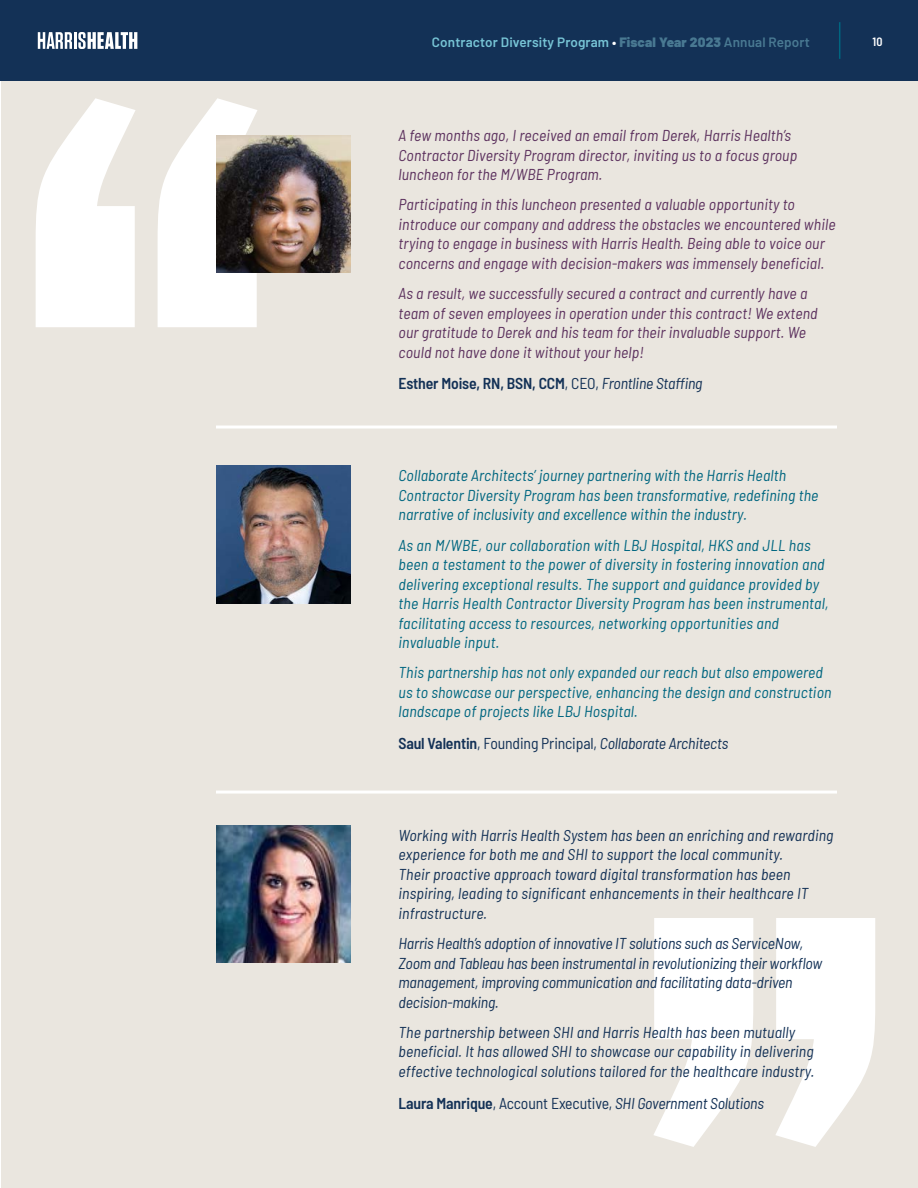
<style>
.page{position:relative;width:918px;height:1188px;background:#fff}
.page>*{position:absolute;margin:0;border:0;box-sizing:border-box;transform-origin:0 0}
.t1{font:italic semi-condensed 15.75px/19.5px "Barlow";letter-spacing:.01em;color:#006680}
.t2{font:italic semi-condensed 15.75px/19.5px "Barlow";letter-spacing:.01em;color:#5c315e}
.t3{font:italic semi-condensed 15.75px/19.5px "Barlow";letter-spacing:.01em;color:#133156}
.t4{font:italic semi-condensed 15.75px/19.5px "Barlow";letter-spacing:-.01em;color:#133156}
.t5{font:600 semi-condensed 15.75px "Barlow";letter-spacing:-.01em;color:#133156}
.t6{font:600 13.5px "Barlow";letter-spacing:.01em;color:#77c4d5}
.t7{font:600 semi-condensed 12px "Barlow";color:#fff}
.s1{color:#fff}
.s2{font-weight:900;color:#497992}
.s3{color:#497992}
.s4{font-weight:400}
.s5{font-weight:400;font-style:italic}
.s6{font-weight:600;font-style:normal}
.s7{font-style:normal}
</style>
<div class="page">
<div style="left:0;top:0;width:918px;height:81px;background:#133156"></div>
<svg style="left:38px;top:32px;width:99px;height:17px"></svg>
<hr style="left:839px;top:22px;width:1px;height:37px;background:#006680">
<div style="left:1px;top:81px;width:917px;height:1107px;background:#eae6df"></div>
<svg style="left:36px;top:98px;width:221px;height:229px;fill:#fff"></svg>
<svg style="left:654px;top:918px;width:221px;height:229px;fill:#fff"></svg>
<img style="left:216px;top:135px;width:135px;height:138px">
<img style="left:216px;top:825px;width:135px;height:138px">
<img style="left:216px;top:465px;width:135px;height:138px">
<hr style="left:216px;top:426px;width:621px;height:3px;background:#fff">
<hr style="left:216px;top:791px;width:621px;height:3px;background:#fff">
<p class="t6" style="left:432px;top:32px;width:380px">Contractor Diversity Program <span class="s1">•</span> <span class="s2">Fiscal Year 2023</span> <span class="s3">Annual Report</span></p>
<p class="t7" style="left:873px;top:34px;width:11px">10</p>
<p class="t2" style="left:399px;top:124px;width:400px">A few months ago, I received an email from Derek, Harris Health’s<br>Contractor Diversity Program director, inviting us to a focus group luncheon for the M/WBE Program.</p>
<p class="t2" style="left:399px;top:194px;width:439px">Participating in this luncheon presented a valuable opportunity to introduce our company and address the obstacles we encountered while trying to engage in business with Harris Health. Being able to voice our concerns and engage with decision-makers was immensely beneficial.</p>
<p class="t2" style="left:399px;top:283px;width:421px">As a result, we successfully secured a contract and currently have a team of seven employees in operation under this contract! We extend our gratitude to Derek and his team for their invaluable support. We could not have done it without your help!</p>
<p class="t5" style="left:399px;top:372px;width:306px">Esther Moise, RN, BSN, CCM<span class="s4">, CEO,</span> <span class="s5">Frontline Staffing</span></p>
<p class="t1" style="left:399px;top:465px;width:421px">Collaborate Architects’ journey partnering with the Harris Health<br>Contractor Diversity Program has been transformative, redefining the narrative of inclusivity and excellence within the industry.</p>
<p class="t1" style="left:399px;top:534px;width:432px">As an M/WBE, our collaboration with LBJ Hospital, HKS and JLL has been a testament to the power of diversity in fostering innovation and delivering exceptional results. The support and guidance provided by the Harris Health Contractor Diversity Program has been instrumental, facilitating access to resources, networking opportunities and invaluable input.</p>
<p class="t1" style="left:399px;top:662px;width:435px">This partnership has not only expanded our reach but also empowered us to showcase our perspective, enhancing the design and construction landscape of projects like LBJ Hospital.</p>
<p class="t4" style="left:399px;top:733px;width:331px"><span class="s6">Saul Valentin</span><span class="s7">, Founding Principal,</span> Collaborate Architects</p>
<p class="t3" style="left:399px;top:824px;width:436px">Working with Harris Health System has been an enriching and rewarding experience for both me and SHI to support the local community.<br>Their proactive approach toward digital transformation has been inspiring, leading to significant enhancements in their healthcare IT infrastructure.</p>
<p class="t4" style="left:399px;top:933px;width:425px">Harris Health’s adoption of innovative IT solutions such as ServiceNow, Zoom and Tableau has been instrumental in revolutionizing their workflow management, improving communication and facilitating data-driven decision-making.</p>
<p class="t3" style="left:399px;top:1021px;width:418px">The partnership between SHI and Harris Health has been mutually beneficial. It has allowed SHI to showcase our capability in delivering effective technological solutions tailored for the healthcare industry.</p>
<p class="t4" style="left:399px;top:1092px;width:367px"><span class="s6">Laura Manrique</span><span class="s7">, Account Executive,</span> SHI Government Solutions</p>
</div>
